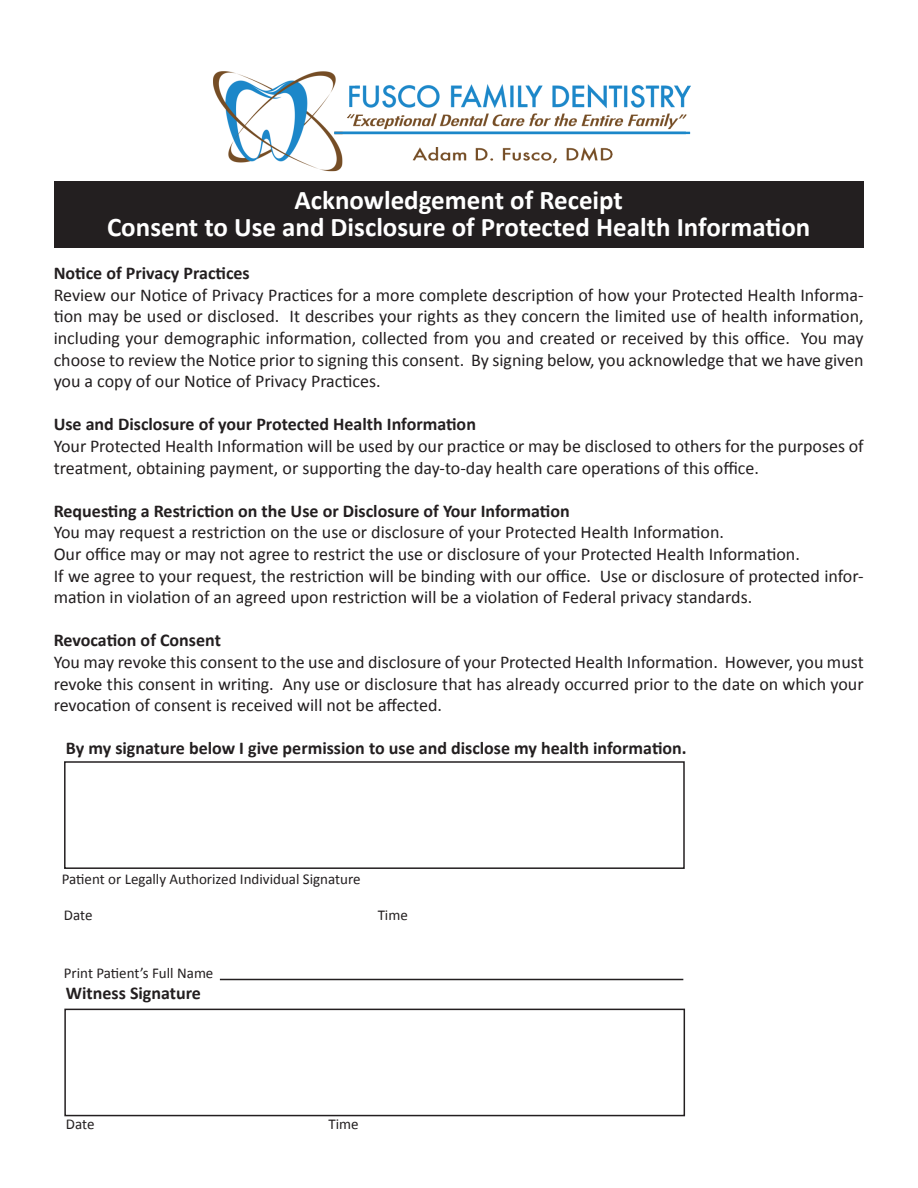
<style>
.page{position:relative;width:918px;height:1188px;background:#fff}
.page>*{position:absolute;margin:0;border:0;box-sizing:border-box;transform-origin:0 0}
.t1{font:700 27px/27px "Calibri";color:#fff;text-align:center}
.t2{font:18px/21.6px "Calibri";color:#231f20;text-align:justify}
.t3{font:700 18px "Calibri";color:#231f20}
.t4{font:15px "Calibri";color:#231f20}
</style>
<div class="page">
<div style="left:54px;top:181px;width:810px;height:67px;background:#231f20"></div>
<div style="left:64px;top:761px;width:621px;height:108px;border:2px solid #231f20"></div>
<div style="left:64px;top:1009px;width:621px;height:107px;border:2px solid #231f20"></div>
<hr style="left:220px;top:979px;width:463px;height:1px;background:#231f20">
<img style="left:213px;top:71px;width:478px;height:101px">
<h1 class="t1" style="left:107px;top:186px;width:705px">Acknowledgement of Receipt<br>Consent to Use and Disclosure of Protected Health Information</h1>
<p class="t3" style="left:54px;top:260px;width:198px">Notice of Privacy Practices</p>
<p class="t2" style="left:54px;top:283px;width:812px">Review our Notice of Privacy Practices for a more complete description of how your Protected Health Informa&shy;tion may be used or disclosed. It describes your rights as they concern the limited use of health information, including your demographic information, collected from you and created or received by this office. You may choose to review the Notice prior to signing this consent. By signing below, you acknowledge that we have given you a copy of our Notice of Privacy Practices.</p>
<p class="t3" style="left:54px;top:412px;width:424px">Use and Disclosure of your Protected Health Information</p>
<p class="t2" style="left:54px;top:434px;width:811px">Your Protected Health Information will be used by our practice or may be disclosed to others for the purposes of treatment, obtaining payment, or supporting the day-to-day health care operations of this office.</p>
<p class="t3" style="left:54px;top:498px;width:518px">Requesting a Restriction on the Use or Disclosure of Your Information</p>
<p class="t2" style="left:54px;top:521px;width:811px;text-align:left">You may request a restriction on the use or disclosure of your Protected Health Information.<br>Our office may or may not agree to restrict the use or disclosure of your Protected Health Information.<br>If we agree to your request, the restriction will be binding with our office. Use or disclosure of protected infor&shy;mation in violation of an agreed upon restriction will be a violation of Federal privacy standards.</p>
<p class="t3" style="left:54px;top:628px;width:169px">Revocation of Consent</p>
<p class="t2" style="left:54px;top:650px;width:812px">You may revoke this consent to the use and disclosure of your Protected Health Information. However, you must revoke this consent in writing. Any use or disclosure that has already occurred prior to the date on which your revocation of consent is received will not be affected.</p>
<p class="t3" style="left:66px;top:736px;width:622px">By my signature below I give permission to use and disclose my health information.</p>
<p class="t4" style="left:62px;top:870px;width:300px">Patient or Legally Authorized Individual Signature</p>
<p class="t4" style="left:64px;top:906px;width:30px">Date</p>
<p class="t4" style="left:378px;top:906px;width:32px">Time</p>
<p class="t4" style="left:64px;top:963px;width:151px">Print Patient’s Full Name</p>
<p class="t3" style="left:66px;top:980px;width:137px">Witness Signature</p>
<p class="t4" style="left:66px;top:1115px;width:30px">Date</p>
<p class="t4" style="left:328px;top:1115px;width:32px">Time</p>
</div>
